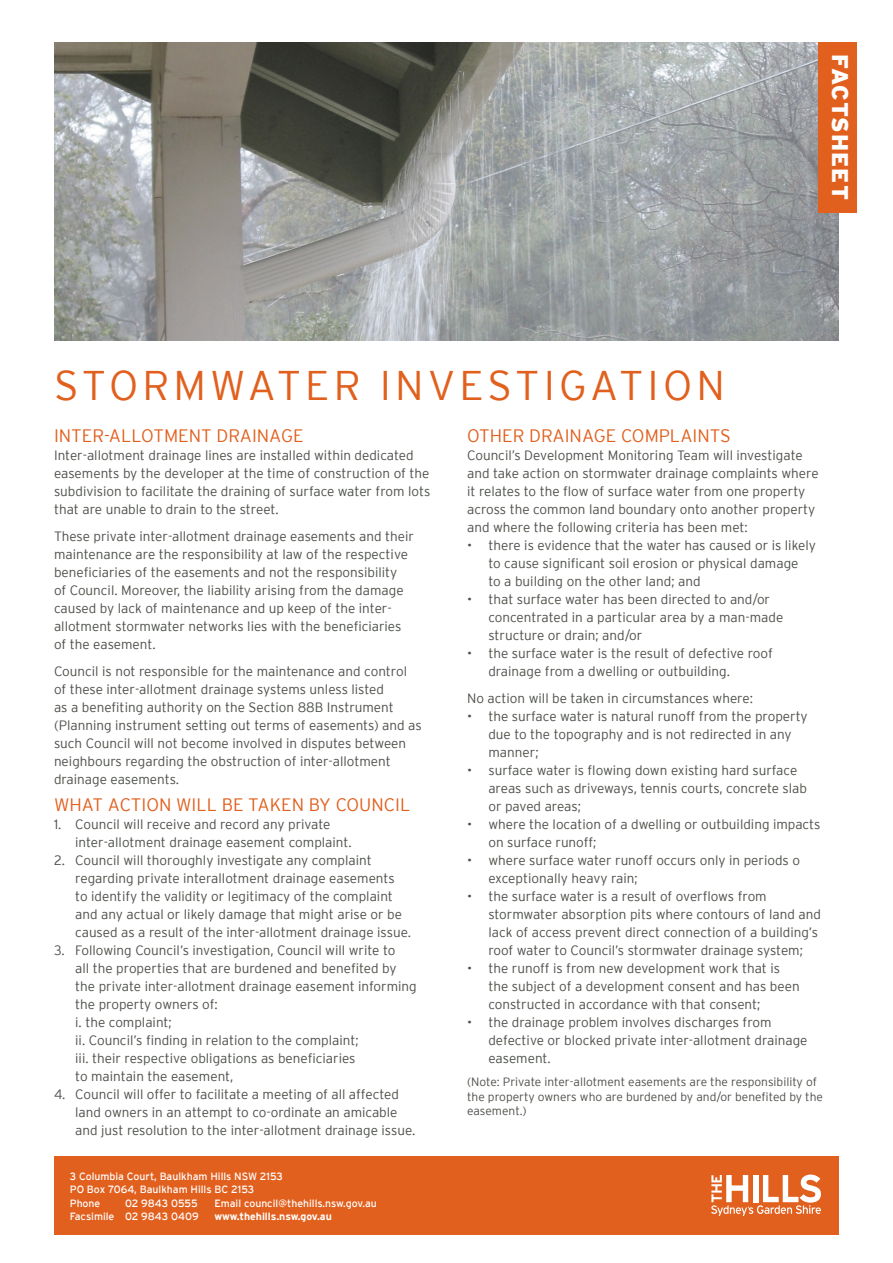
<style>
.page{position:relative;width:893px;height:1263px;background:#fff}
.page>*{position:absolute;margin:0;border:0;box-sizing:border-box;transform-origin:0 0}
.t1{font:300 41.4px "Interstate";letter-spacing:.1em;color:#e1601e}
.t2{font:900 22.65px "Interstate";letter-spacing:.045em;color:#fff}
.t3{font:300 18px "Interstate";color:#e1601e}
.t4{font:300 13.5px/18px "Interstate";color:#4c5049}
.t5{font:300 12px/14.4px "Interstate";color:#4c5049}
.t6{font:10.5px/12.6px "Interstate";color:#fff}
.t7{font:700 10.5px "Interstate";color:#fff}
</style>
<div class="page">
<img style="left:54px;top:43px;width:785px;height:297px">
<div style="left:54px;top:1156px;width:785px;height:78px;background:#e1601e"></div>
<div style="left:818px;top:43px;width:39px;height:170px;background:#e1601e"></div>
<svg style="left:711px;top:1174px;width:110px;height:42px"></svg>
<h2 class="t2" style="left:853px;top:54px;width:147px;rotate:90deg">FACTSHEET</h2>
<h1 class="t1" style="left:54px;top:362px;width:672px">stormwater investigation</h1>
<h3 class="t3" style="left:54px;top:425px;width:251px">I nter-allotment Drainage</h3>
<p class="t4" style="left:54px;top:446px;width:378px">I nter-allotment drainage lines are installed within dedicated easements by the developer at the time of construction of the subdivision to facilitate the draining of surface water from lots that are unable to drain to the street.</p>
<p class="t4" style="left:54px;top:527px;width:362px">These private inter-allotment drainage easements and their maintenance are the responsibility at law of the respective beneficiaries of the easements and not the responsibility<br>of Council. Moreover, the liability arising from the damage caused by lack of maintenance and up keep of the inter&shy;allotment stormwater networks lies with the beneficiaries of the easement.</p>
<p class="t4" style="left:54px;top:662px;width:369px">Council is not responsible for the maintenance and control of these inter-allotment drainage systems unless listed<br>as a benefiting authority on the Section 88B Instrument (Planning instrument setting out terms of easements) and as such Council will not become involved in disputes between neighbours regarding the obstruction of inter-allotment drainage easements.</p>
<h3 class="t3" style="left:54px;top:794px;width:358px">What action wi ll be taken by Counci l</h3>
<p class="t4" style="left:75px;top:815px;width:278px;text-indent:-21px">1. Council will receive and record any private inter-allotment drainage easement complaint.</p>
<p class="t4" style="left:75px;top:851px;width:337px;text-indent:-21px">2. Council will thoroughly investigate any complaint regarding private interallotment drainage easements<br>to identify the validity or legitimacy of the complaint and any actual or likely damage that might arise or be caused as a result of the inter-allotment drainage issue.</p>
<p class="t4" style="left:75px;top:941px;width:343px;text-indent:-21px">3. Following Council’s investigation, Council will write to<br>all the properties that are burdened and benefited by the private inter-allotment drainage easement informing the property owners of:<br>i. the complaint;<br>ii. Council’s finding in relation to the complaint;<br>iii. their respective obligations as beneficiaries<br>to maintain the easement,</p>
<p class="t4" style="left:75px;top:1085px;width:341px;text-indent:-21px">4. Council will offer to facilitate a meeting of all affected land owners in an attempt to co-ordinate an amicable and just resolution to the inter-allotment drainage issue.</p>
<h3 class="t3" style="left:467px;top:425px;width:265px">Other Drainage Complaints</h3>
<p class="t4" style="left:467px;top:446px;width:353px">Council’s Development Monitoring Team will investigate and take action on stormwater drainage complaints where it relates to the flow of surface water from one property across the common land boundary onto another property and where the following criteria has been met:</p>
<p class="t4" style="left:488px;top:536px;width:329px;text-indent:-21px">• there is evidence that the water has caused or is likely to cause significant soil erosion or physical damage<br>to a building on the other land; and</p>
<p class="t4" style="left:488px;top:590px;width:296px;text-indent:-21px">• that surface water has been directed to and/or concentrated in a particular area by a man-made structure or drain; and/or</p>
<p class="t4" style="left:488px;top:644px;width:286px;text-indent:-21px">• the surface water is the result of defective roof drainage from a dwelling or outbuilding.</p>
<p class="t4" style="left:467px;top:689px;width:287px">No action will be taken in circumstances where:</p>
<p class="t4" style="left:488px;top:707px;width:321px;text-indent:-21px">• the surface water is natural runoff from the property due to the topography and is not redirected in any manner;</p>
<p class="t4" style="left:488px;top:761px;width:320px;text-indent:-21px">• surface water is flowing down existing hard surface areas such as driveways, tennis courts, concrete slab or paved areas;</p>
<p class="t4" style="left:488px;top:815px;width:334px;text-indent:-21px">• where the location of a dwelling or outbuilding impacts on surface runoff;</p>
<p class="t4" style="left:488px;top:851px;width:313px;text-indent:-21px">• where surface water runoff occurs only in periods o exceptionally heavy rain;</p>
<p class="t4" style="left:488px;top:887px;width:334px;text-indent:-21px">• the surface water is a result of overflows from stormwater absorption pits where contours of land and lack of access prevent direct connection of a building’s roof water to Council’s stormwater drainage system;</p>
<p class="t4" style="left:488px;top:959px;width:313px;text-indent:-21px">• the runoff is from new development work that is the subject of a development consent and has been constructed in accordance with that consent;</p>
<p class="t4" style="left:488px;top:1013px;width:321px;text-indent:-21px">• the drainage problem involves discharges from defective or blocked private inter-allotment drainage easement.</p>
<p class="t5" style="left:467px;top:1075px;width:357px">(Note: Private inter-allotment easements are the responsibility of the property owners who are burdened by and/or benefited by the easement.)</p>
<p class="t6" style="left:70px;top:1170px;width:215px">3 Columbia Court, Baulkham Hills NSW 2153<br>PO Box 7064, Baulkham Hills BC 2153</p>
<p class="t6" style="left:70px;top:1197px;width:32px">Phone</p>
<p class="t6" style="left:125px;top:1197px;width:74px">02 9843 0555</p>
<p class="t6" style="left:214px;top:1197px;width:164px">Email council@thehills.nsw.gov.au</p>
<p class="t6" style="left:70px;top:1210px;width:130px">Facsimile 02 9843 0409</p>
<p class="t7" style="left:214px;top:1210px;width:119px">www.thehills.nsw.gov.au</p>
</div>
